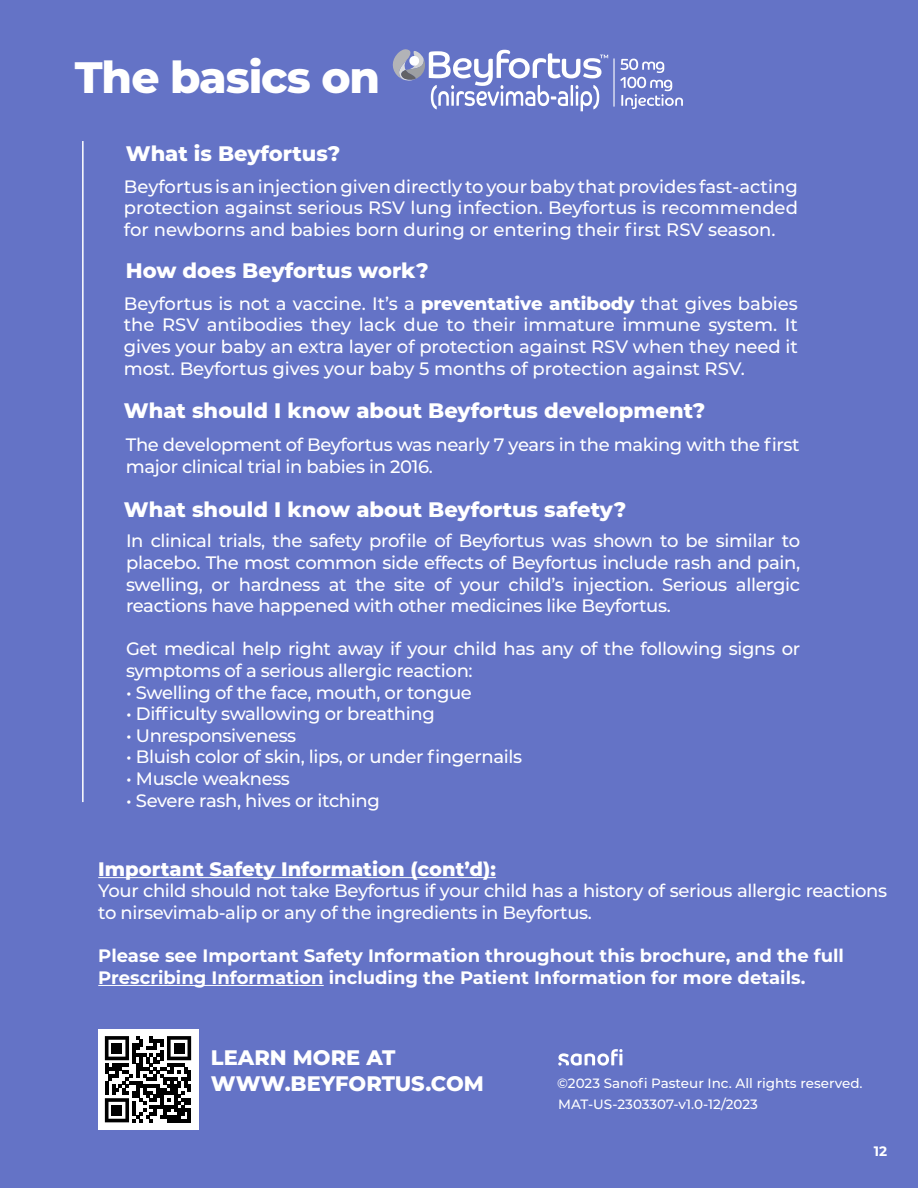
<style>
.page{position:relative;width:918px;height:1188px;background:#6473c6}
.page>*{position:absolute;margin:0;border:0;box-sizing:border-box;transform-origin:0 0}
.t1{font:800 43.95px "Montserrat";letter-spacing:-.025em;color:#fff}
.t2{font:800 21px "Montserrat";color:#fff}
.t3{font:800 19.5px "Montserrat";color:#fff}
.t4{font:500 18px/21.6px "Montserrat";letter-spacing:-.02em;color:#fff;text-align:justify}
.t5{font:700 18px "Montserrat";color:#fff}
.t6{font:700 13.65px "Montserrat";color:#fff}
.t7{font:500 13.5px "Montserrat";color:#fff}
.s1{font-weight:800}
</style>
<div class="page">
<hr style="left:98px;top:877px;width:398px;height:1px;background:#fff">
<hr style="left:98px;top:985px;width:226px;height:1px;background:#fff">
<hr style="left:82px;top:141px;width:2px;height:661px;background:#fff">
<div style="left:98px;top:1029px;width:100px;height:100px;background:#fff"></div>
<svg style="left:105px;top:1036px;width:86px;height:86px"></svg>
<div style="left:112px;top:1043px;width:10px;height:10px;background:#000"></div>
<div style="left:174px;top:1043px;width:10px;height:10px;background:#000"></div>
<div style="left:112px;top:1105px;width:10px;height:10px;background:#000"></div>
<svg style="left:558px;top:1049px;width:65px;height:17px"></svg>
<svg style="left:620px;top:59px;width:63px;height:50px"></svg>
<hr style="left:613px;top:58px;width:2px;height:49px;background:#fff">
<svg style="left:392px;top:49px;width:216px;height:62px"></svg>
<p class="t1" style="left:75px;top:45px;width:307px">The basics on</p>
<p class="t2" style="left:126px;top:139px;width:216px">What is Beyfortus?</p>
<p class="t4" style="left:124px;top:175px;width:676px">Beyfortus is an injection given directly to your baby that provides fast-acting protection against serious RSV lung infection. Beyfortus is recommended for newborns and babies born during or entering their first RSV season.</p>
<p class="t2" style="left:126px;top:256px;width:304px">How does Beyfortus work?</p>
<p class="t4" style="left:124px;top:292px;width:676px">Beyfortus is not a vaccine. It’s a <span class="s1">preventative antibody</span> that gives babies the RSV antibodies they lack due to their immature immune system. It gives your baby an extra layer of protection against RSV when they need it most. Beyfortus gives your baby 5 months of protection against RSV.</p>
<p class="t2" style="left:124px;top:395px;width:583px">What should I know about Beyfortus development?</p>
<p class="t4" style="left:126px;top:433px;width:675px">The development of Beyfortus was nearly 7 years in the making with the first major clinical trial in babies in 2016.</p>
<p class="t2" style="left:124px;top:494px;width:504px">What should I know about Beyfortus safety?</p>
<p class="t4" style="left:126px;top:529px;width:676px">In clinical trials, the safety profile of Beyfortus was shown to be similar to placebo. The most common side effects of Beyfortus include rash and pain, swelling, or hardness at the site of your child’s injection. Serious allergic reactions have happened with other medicines like Beyfortus.</p>
<p class="t4" style="left:126px;top:637px;width:676px">Get medical help right away if your child has any of the following signs or symptoms of a serious allergic reaction:</p>
<p class="t4" style="left:126px;top:681px;width:347px">• Swelling of the face, mouth, or tongue</p>
<p class="t4" style="left:126px;top:702px;width:310px">• Difficulty swallowing or breathing</p>
<p class="t4" style="left:126px;top:724px;width:172px">• Unresponsiveness</p>
<p class="t4" style="left:126px;top:745px;width:398px">• Bluish color of skin, lips, or under fingernails</p>
<p class="t4" style="left:126px;top:767px;width:165px">• Muscle weakness</p>
<p class="t4" style="left:126px;top:789px;width:255px">• Severe rash, hives or itching</p>
<p class="t3" style="left:98px;top:854px;width:399px">Important Safety Information (cont’d):</p>
<p class="t4" style="left:98px;top:879px;width:790px">Your child should not take Beyfortus if your child has a history of serious allergic reactions to nirsevimab-alip or any of the ingredients in Beyfortus.</p>
<p class="t5" style="left:98px;top:943px;width:747px">Please see Important Safety Information throughout this brochure, and the full</p>
<p class="t5" style="left:98px;top:964px;width:709px">Prescribing Information including the Patient Information for more details.</p>
<p class="t2" style="left:211px;top:1043px;width:186px">LEARN MORE AT</p>
<p class="t2" style="left:211px;top:1068px;width:274px">WWW.BEYFORTUS.COM</p>
<p class="t7" style="left:557px;top:1074px;width:307px">©2023 Sanofi Pasteur Inc. All rights reserved.</p>
<p class="t7" style="left:558px;top:1095px;width:201px">MAT-US-2303307-v1.0-12/2023</p>
<p class="t6" style="left:874px;top:1142px;width:15px">12</p>
</div>
